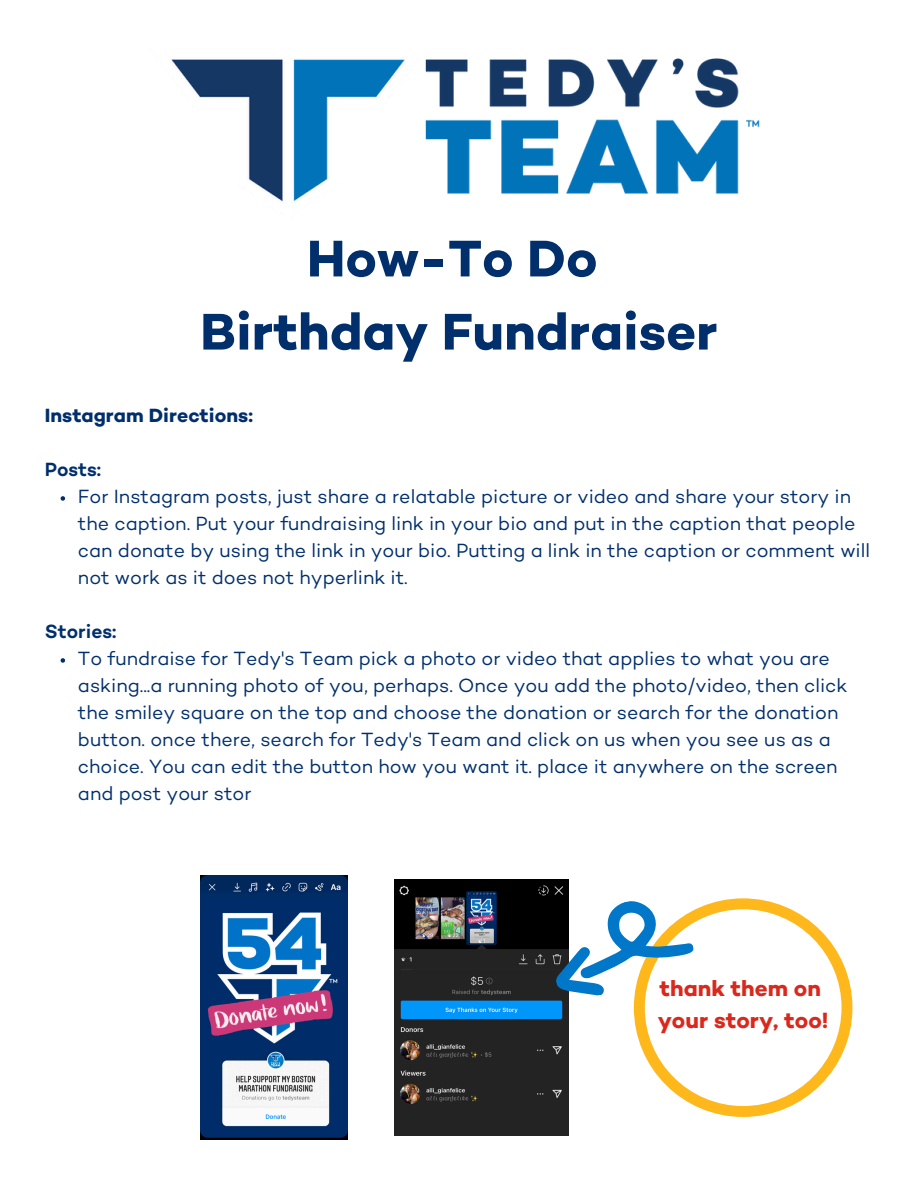
<style>
.page{position:relative;width:918px;height:1188px;background:#fff}
.page>*{position:absolute;margin:0;border:0;box-sizing:border-box;transform-origin:0 0}
.t1{font:700 52.5px/73.2px "Campton";color:#002f6c;text-align:center}
.t2{font:700 22.5px/31.5px "Campton";color:#da291c}
.t3{font:19.5px/27px "Campton";color:#002f6c}
.t4{font:700 19.5px "Campton";color:#002f6c}
.t5{font:600 19.5px "Campton";color:#002f6c}
</style>
<div class="page">
<img style="left:171px;top:58px;width:589px;height:144px">
<svg style="left:61px;top:496px;width:4px;height:5px"></svg>
<svg style="left:61px;top:658px;width:4px;height:5px"></svg>
<img style="left:200px;top:875px;width:148px;height:265px">
<img style="left:395px;top:879px;width:173px;height:257px">
<svg style="left:634px;top:898px;width:218px;height:219px"></svg>
<svg style="left:549px;top:890px;width:146px;height:113px"></svg>
<p class="t1" style="left:200px;top:227px;width:519px">How-To Do<br>Birthday Fundraiser</p>
<h1 class="t4" style="left:45px;top:407px;width:210px">Instagram Directions:</h1>
<h3 class="t5" style="left:45px;top:461px;width:58px">Posts:</h3>
<h3 class="t3" style="left:78px;top:485px;width:794px">For Instagram posts, just share a relatable picture or video and share your story in the caption. Put your fundraising link in your bio and put in the caption that people can donate by using the link in your bio. Putting a link in the caption or comment will not work as it does not hyperlink it.</h3>
<p class="t5" style="left:45px;top:623px;width:73px">Stories:</p>
<h3 class="t3" style="left:78px;top:647px;width:771px">To fundraise for Tedy's Team pick a photo or video that applies to what you are asking...a running photo of you, perhaps. Once you add the photo/video, then click the smiley square on the top and choose the donation or search for the donation button. once there, search for Tedy's Team and click on us when you see us as a choice. You can edit the button how you want it. place it anywhere on the screen and post your stor</h3>
<p class="t2" style="left:658px;top:975px;width:172px">thank them on your story, too!</p>
</div>
